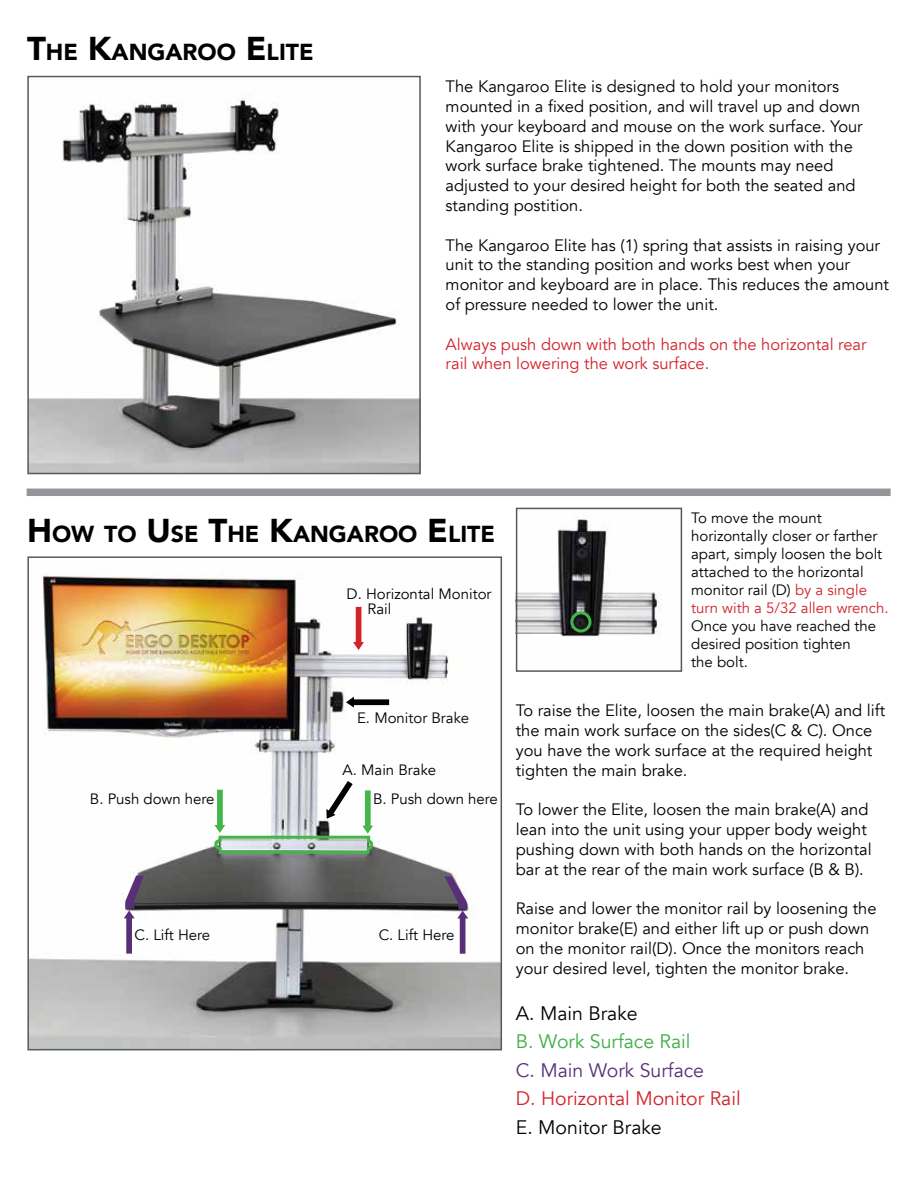
<style>
.page{position:relative;width:918px;height:1188px;background:#fff}
.page>*{position:absolute;margin:0;border:0;box-sizing:border-box;transform-origin:0 0}
.t1{font:900 23.1px "Avenir";color:#000}
.t2{font:19.5px "Avenir";color:#000}
.t3{font:19.5px "Avenir";color:#d2232a}
.t4{font:19.5px "Avenir";color:#41ad49}
.t5{font:19.5px "Avenir";color:#593078}
.t6{font:16.5px/19.8px "Avenir";color:#000}
.t7{font:16.5px/19.8px "Avenir";color:#d2232a}
.t8{font:15px/18px "Avenir";color:#000}
.s1{font-size:33px}
.s2{color:#d2232a}
</style>
<div class="page">
<img style="left:30px;top:572px;width:469px;height:475px">
<div style="left:27px;top:556px;width:475px;height:494px;border:2px solid #58595b"></div>
<div style="left:27px;top:489px;width:864px;height:7px;background:#939598"></div>
<svg style="left:124px;top:876px;width:20px;height:78px"></svg>
<svg style="left:444px;top:876px;width:24px;height:78px"></svg>
<svg style="left:214px;top:781px;width:161px;height:74px"></svg>
<img style="left:519px;top:518px;width:142px;height:119px">
<div style="left:516px;top:508px;width:166px;height:164px;border:2px solid #58595b"></div>
<svg style="left:353px;top:607px;width:11px;height:43px"></svg>
<div style="left:570px;top:611px;width:22px;height:22px;border:3px solid #43b649;border-radius:50%"></div>
<svg style="left:346px;top:697px;width:43px;height:11px"></svg>
<img style="left:30px;top:99px;width:388px;height:372px">
<div style="left:27px;top:76px;width:394px;height:398px;border:2px solid #58595b"></div>
<h1 class="t1" style="left:27px;top:32px;width:288px"><span class="s1">T</span>HE <span class="s1">K</span>ANGAROO <span class="s1">E</span> LITE</h1>
<p class="t6" style="left:446px;top:77px;width:419px">The Kangaroo Elite is designed to hold your monitors mounted in a fixed position, and will travel up and down with your keyboard and mouse on the work surface. Your Kangaroo Elite is shipped in the down position with the work surface brake tightened. The mounts may need adjusted to your desired height for both the seated and standing postition.</p>
<p class="t6" style="left:446px;top:235px;width:445px">The Kangaroo Elite has (1) spring that assists in raising your unit to the standing position and works best when your monitor and keyboard are in place. This reduces the amount of pressure needed to lower the unit.</p>
<p class="t7" style="left:446px;top:334px;width:423px">Always push down with both hands on the horizontal rear rail when lowering the work surface.</p>
<h1 class="t1" style="left:27px;top:514px;width:470px"><span class="s1">H</span> OW TO <span class="s1">U</span>SE <span class="s1">T</span>HE <span class="s1">K</span>ANGAROO <span class="s1">E</span> LITE</h1>
<p class="t8" style="left:367px;top:586px;width:126px;line-height:15px;text-indent:-21px">D. Horizontal Monitor<br>Rail</p>
<p class="t8" style="left:357px;top:709px;width:114px">E. Monitor Brake</p>
<p class="t8" style="left:343px;top:761px;width:95px">A. Main Brake</p>
<p class="t8" style="left:90px;top:790px;width:126px">B. Push down here</p>
<p class="t8" style="left:373px;top:790px;width:126px">B. Push down here</p>
<p class="t8" style="left:134px;top:926px;width:77px">C. Lift Here</p>
<p class="t8" style="left:379px;top:926px;width:77px">C. Lift Here</p>
<p class="t8" style="left:691px;top:509px;width:199px">To move the mount horizontally closer or farther apart, simply loosen the bolt attached to the horizontal monitor rail (D) <span class="s2">by a single turn with a 5/32 allen wrench.</span></p>
<p class="t8" style="left:691px;top:617px;width:186px">Once you have reached the desired position tighten the bolt.</p>
<p class="t6" style="left:516px;top:701px;width:371px">To raise the Elite, loosen the main brake(A) and lift the main work surface on the sides(C &amp; C). Once you have the work surface at the required height tighten the main brake.</p>
<p class="t6" style="left:516px;top:800px;width:357px">To lower the Elite, loosen the main brake(A) and lean into the unit using your upper body weight pushing down with both hands on the horizontal bar at the rear of the main work surface (B &amp; B).</p>
<p class="t6" style="left:516px;top:899px;width:362px">Raise and lower the monitor rail by loosening the monitor brake(E) and either lift up or push down on the monitor rail(D). Once the monitors reach your desired level, tighten the monitor brake.</p>
<p class="t2" style="left:516px;top:1001px;width:123px">A. Main Brake</p>
<p class="t4" style="left:516px;top:1030px;width:176px">B. Work Surface Rail</p>
<p class="t5" style="left:516px;top:1058px;width:190px">C. Main Work Surface</p>
<p class="t3" style="left:516px;top:1087px;width:226px">D. Horizontal Monitor Rail</p>
<p class="t2" style="left:516px;top:1115px;width:147px">E. Monitor Brake</p>
</div>
